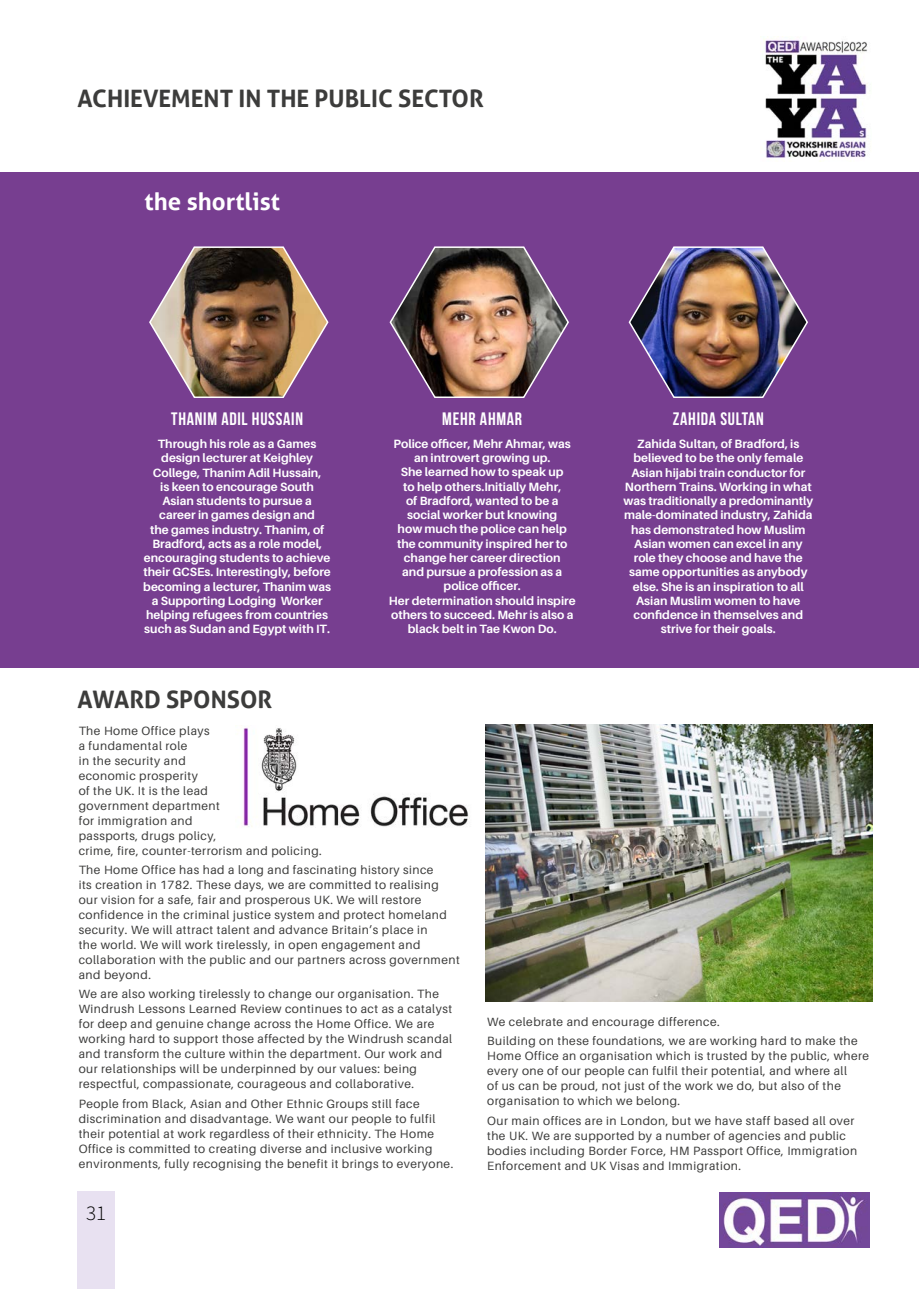
<style>
.page{position:relative;width:919px;height:1289px;background:#fff}
.page>*{position:absolute;margin:0;border:0;box-sizing:border-box;transform-origin:0 0}
.t1{font:700 24px "Aller";color:#3c3c3b}
.t2{font:700 24px "Aller";color:#fff}
.t3{font:21px "Source Sans Variable";color:#000}
.t4{font:700 18px "Bebas Neue";letter-spacing:.04em;color:#fff}
.t5{font:12px/15px "Aileron";letter-spacing:.04em;color:#3c3c3b}
.t6{font:700 12px/14.2px "Aileron";color:#fff;text-align:center}
</style>
<div class="page">
<div style="left:77px;top:1191px;width:38px;height:97px;background:#e8e1f1"></div>
<img style="left:719px;top:1192px;width:150px;height:55px">
<img style="left:760px;top:36px;width:108px;height:124px">
<div style="left:0;top:172px;width:918px;height:496px;background:#773e90"></div>
<img style="left:243px;top:727px;width:227px;height:100px">
<img style="left:485px;top:724px;width:387px;height:277px">
<img style="left:149px;top:246px;width:180px;height:152px">
<img style="left:389px;top:246px;width:180px;height:152px">
<img style="left:628px;top:246px;width:180px;height:152px">
<h1 class="t1" style="left:78px;top:84px;width:407px">ACHIEVEMENT IN THE PUBLIC SECTOR</h1>
<h1 class="t2" style="left:145px;top:187px;width:137px">the shortlist</h1>
<h3 class="t4" style="left:171px;top:409px;width:133px">THANIM ADIL HUSSAIN</h3>
<h3 class="t4" style="left:442px;top:409px;width:81px">MEHR AHMAR</h3>
<h3 class="t4" style="left:672px;top:409px;width:93px">ZAHIDA SULTAN</h3>
<p class="t6" style="left:143px;top:437px;width:189px">Through his role as a Games design lecturer at Keighley<br>College, Thanim Adil Hussain,<br>is keen to encourage South<br>Asian students to pursue a career in games design and<br>the games industry. Thanim, of<br>Bradford, acts as a role model, encouraging students to achieve their GCSEs. Interestingly, before becoming a lecturer, Thanim was a Supporting Lodging Worker helping refugees from countries such as Sudan and Egypt with IT.</p>
<p class="t6" style="left:389px;top:437px;width:188px">Police officer, Mehr Ahmar, was an introvert growing up.<br>She learned how to speak up<br>to help others.Initially Mehr,<br>of Bradford, wanted to be a social worker but knowing<br>how much the police can help the community inspired her to change her career direction<br>and pursue a profession as a police officer.<br>Her determination should inspire others to succeed. Mehr is also a black belt in Tae Kwon Do.</p>
<h1 class="t1" style="left:78px;top:684px;width:196px">AWARD SPONSOR</h1>
<p class="t6" style="left:623px;top:437px;width:191px">Zahida Sultan, of Bradford, is believed to be the only female<br>Asian hijabi train conductor for<br>Northern Trains. Working in what was traditionally a predominantly male-dominated industry, Zahida has demonstrated how Muslim<br>Asian women can excel in any role they choose and have the same opportunities as anybody else. She is an inspiration to all<br>Asian Muslim women to have confidence in themselves and strive for their goals.</p>
<p class="t5" style="left:79px;top:723px;width:245px">The Home Office plays<br>a fundamental role<br>in the security and<br>economic prosperity<br>of the UK. It is the lead<br>government department<br>for immigration and<br>passports, drugs policy,<br>crime, fire, counter-terrorism and policing.</p>
<p class="t5" style="left:79px;top:862px;width:382px">The Home Office has had a long and fascinating history since<br>its creation in 1782. These days, we are committed to realising our vision for a safe, fair and prosperous UK. We will restore confidence in the criminal justice system and protect homeland security. We will attract talent and advance Britain’s place in<br>the world. We will work tirelessly, in open engagement and collaboration with the public and our partners across government and beyond.</p>
<p class="t5" style="left:79px;top:986px;width:375px">We are also working tirelessly to change our organisation. The Windrush Lessons Learned Review continues to act as a catalyst for deep and genuine change across the Home Office. We are working hard to support those affected by the Windrush scandal and transform the culture within the department. Our work and our relationships will be underpinned by our values: being respectful, compassionate, courageous and collaborative.</p>
<p class="t5" style="left:79px;top:1095px;width:376px">People from Black, Asian and Other Ethnic Groups still face discrimination and disadvantage. We want our people to fulfil their potential at work regardless of their ethnicity. The Home Office is committed to creating diverse and inclusive working environments, fully recognising the benefit it brings to everyone.</p>
<h2 class="t3" style="left:86px;top:1200px;width:22px">31</h2>
<p class="t5" style="left:487px;top:1012px;width:372px;line-height:19.2px">We celebrate and encourage difference.<br>Building on these foundations, we are working hard to make the</p>
<p class="t5" style="left:487px;top:1048px;width:383px">Home Office an organisation which is trusted by the public, where every one of our people can fulfil their potential, and where all<br>of us can be proud, not just of the work we do, but also of the organisation to which we belong.</p>
<p class="t5" style="left:487px;top:1112px;width:371px">Our main offices are in London, but we have staff based all over the UK. We are supported by a number of agencies and public bodies including Border Force, HM Passport Office, Immigration Enforcement and UK Visas and Immigration.</p>
</div>
